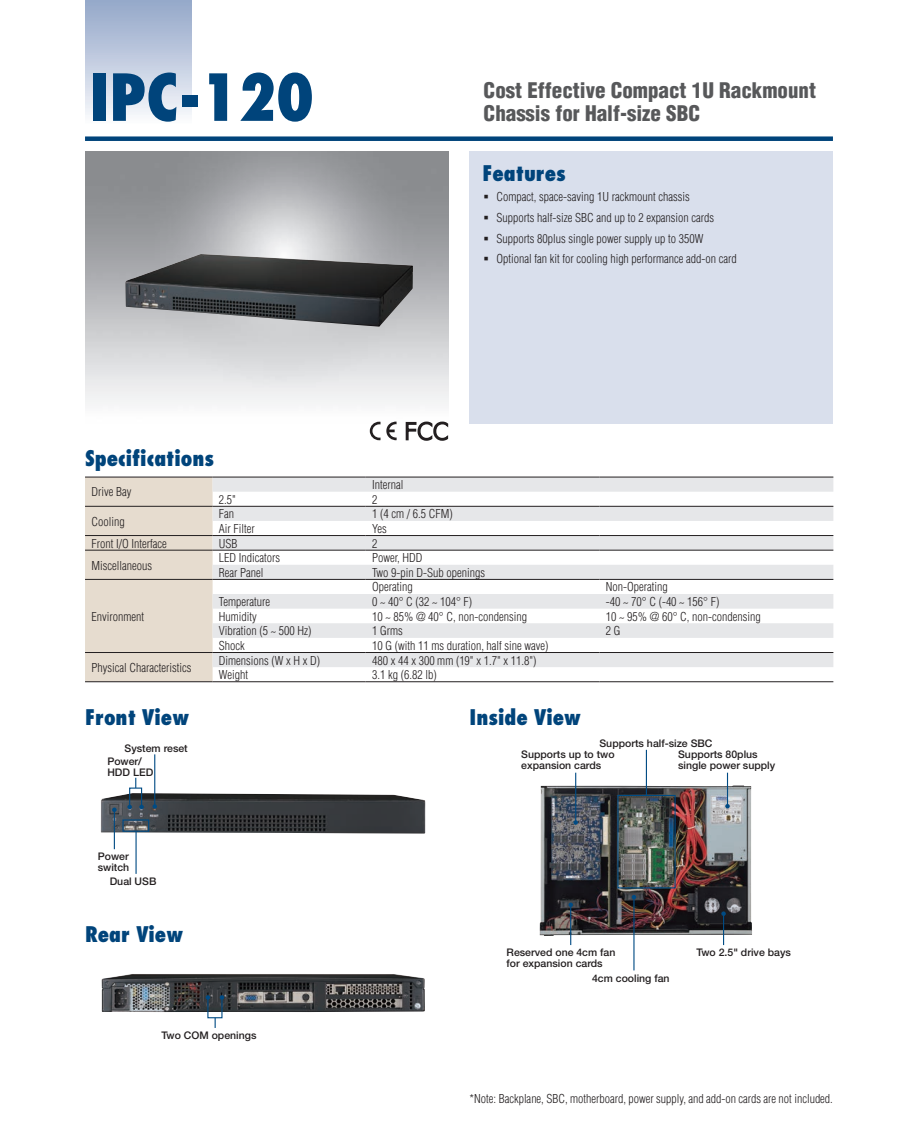
<style>
.page{position:relative;width:918px;height:1127px;background:#fff}
.page>*{position:absolute;margin:0;border:0;box-sizing:border-box;transform-origin:0 0}
.DS_Model_Name_1P{font:800 condensed 63px "Futura";color:#00447b}
.DS_Headline-1P{font:900 condensed 21px/22.5px "Helvetica";color:#57585a}
.DS_Paragraph_Header{font:800 condensed 21px "Futura";color:#00447b}
.DS_Tab-data{font:300 condensed 12px "Helvetica";color:#231f20}
.DS_Body_Text{font:300 condensed 12px "Helvetica";color:#231f20}
.DS_photo_text{font:500 10.5px/10.4px "Helvetica Neue";color:#231f20}
</style>
<div class="page">
<div style="left:85px;top:136px;width:748px;height:5px;background:#00447b"></div>
<div style="left:85px;top:0;width:106px;height:125px;background:linear-gradient(to bottom,#92a5c8,#fafbfd)"></div>
<div style="left:470px;top:151px;width:363px;height:273px;background:#d9dfec"></div>
<div style="left:85px;top:478px;width:128px;height:203px;background:#e6dccf"></div>
<svg style="left:213px;top:478px;width:620px;height:189px;fill:#e6e7e9"></svg>
<hr style="left:85px;top:681px;width:128px;height:1px;background:#231f20">
<hr style="left:213px;top:681px;width:153px;height:1px;background:#231f20">
<hr style="left:366px;top:681px;width:234px;height:1px;background:#231f20">
<hr style="left:600px;top:681px;width:233px;height:1px;background:#231f20">
<hr style="left:85px;top:477px;width:128px;height:1px;background:#231f20">
<hr style="left:213px;top:477px;width:153px;height:1px;background:#231f20">
<hr style="left:366px;top:477px;width:234px;height:1px;background:#231f20">
<hr style="left:600px;top:477px;width:233px;height:1px;background:#231f20">
<hr style="left:85px;top:506px;width:128px;height:1px;background:#231f20">
<hr style="left:213px;top:506px;width:153px;height:1px;background:#231f20">
<hr style="left:366px;top:506px;width:234px;height:1px;background:#231f20">
<hr style="left:600px;top:506px;width:233px;height:1px;background:#231f20">
<hr style="left:85px;top:535px;width:128px;height:1px;background:#231f20">
<hr style="left:213px;top:535px;width:153px;height:1px;background:#231f20">
<hr style="left:366px;top:535px;width:234px;height:1px;background:#231f20">
<hr style="left:600px;top:535px;width:233px;height:1px;background:#231f20">
<hr style="left:85px;top:550px;width:128px;height:1px;background:#231f20">
<hr style="left:213px;top:550px;width:153px;height:1px;background:#231f20">
<hr style="left:366px;top:550px;width:234px;height:1px;background:#231f20">
<hr style="left:600px;top:550px;width:233px;height:1px;background:#231f20">
<hr style="left:85px;top:579px;width:128px;height:1px;background:#231f20">
<hr style="left:85px;top:652px;width:128px;height:1px;background:#231f20">
<hr style="left:213px;top:579px;width:153px;height:1px;background:#231f20">
<hr style="left:366px;top:579px;width:234px;height:1px;background:#231f20">
<hr style="left:600px;top:579px;width:233px;height:1px;background:#231f20">
<hr style="left:213px;top:652px;width:153px;height:1px;background:#231f20">
<hr style="left:366px;top:652px;width:234px;height:1px;background:#231f20">
<hr style="left:600px;top:652px;width:233px;height:1px;background:#231f20">
<svg style="left:370px;top:421px;width:27px;height:20px"></svg>
<svg style="left:405px;top:421px;width:43px;height:20px"></svg>
<img style="left:125px;top:254px;width:288px;height:73px">
<img style="left:101px;top:793px;width:325px;height:40px">
<img style="left:102px;top:974px;width:323px;height:38px">
<img style="left:539px;top:785px;width:213px;height:151px">
<div style="left:129px;top:787px;width:13px;height:20px;border:1px solid #004b84"></div>
<svg style="left:127px;top:805px;width:5px;height:4px"></svg>
<svg style="left:139px;top:805px;width:5px;height:4px"></svg>
<hr style="left:114px;top:810px;width:1px;height:39px;background:#004b84">
<svg style="left:112px;top:807px;width:5px;height:5px"></svg>
<div style="left:122px;top:819px;width:27px;height:13px;border:1px solid #004b84"></div>
<hr style="left:136px;top:831px;width:1px;height:43px;background:#004b84">
<hr style="left:154px;top:754px;width:1px;height:52px;background:#004b84">
<svg style="left:153px;top:804px;width:4px;height:5px"></svg>
<hr style="left:633px;top:897px;width:2px;height:73px;background:#004b84">
<svg style="left:632px;top:895px;width:4px;height:4px"></svg>
<hr style="left:723px;top:914px;width:1px;height:31px;background:#004b84">
<svg style="left:721px;top:911px;width:5px;height:5px"></svg>
<hr style="left:570px;top:905px;width:1px;height:40px;background:#004b84">
<svg style="left:568px;top:902px;width:5px;height:5px"></svg>
<hr style="left:575px;top:773px;width:1px;height:49px;background:#004b84">
<svg style="left:573px;top:820px;width:5px;height:5px"></svg>
<hr style="left:727px;top:773px;width:1px;height:33px;background:#004b84">
<svg style="left:725px;top:804px;width:5px;height:4px"></svg>
<hr style="left:646px;top:750px;width:1px;height:46px;background:#004b84">
<div style="left:617px;top:795px;width:59px;height:93px;border:1px solid #004b84"></div>
<div style="left:207px;top:997px;width:16px;height:21px;border:1px solid #004b84"></div>
<svg style="left:206px;top:995px;width:4px;height:5px"></svg>
<svg style="left:220px;top:995px;width:4px;height:5px"></svg>
<p class="DS_Model_Name_1P" style="left:89px;top:57px;width:227px">IPC-120</p>
<p class="DS_Headline-1P" style="left:484px;top:79px;width:334px">Cost Effective Compact 1U Rackmount<br>Chassis for Half-size SBC</p>
<h2 class="DS_Paragraph_Header" style="left:482px;top:160px;width:85px">Features</h2>
<p class="DS_Body_Text" style="left:496px;top:190px;width:195px">Compact, space-saving 1U rackmount chassis</p>
<p class="DS_Body_Text" style="left:496px;top:211px;width:219px">Supports half-size SBC and up to 2 expansion cards</p>
<p class="DS_Body_Text" style="left:496px;top:231px;width:209px">Supports 80plus single power supply up to 350W</p>
<p class="DS_Body_Text" style="left:496px;top:252px;width:242px">Optional fan kit for cooling high performance add-on card</p>
<p class="DS_Paragraph_Header" style="left:85px;top:445px;width:131px">Specifications</p>
<p class="DS_Tab-data" style="left:91px;top:485px;width:42px">Drive Bay</p>
<p class="DS_Tab-data" style="left:372px;top:478px;width:33px">Internal</p>
<p class="DS_Tab-data" style="left:219px;top:492px;width:19px">2.5"</p>
<p class="DS_Tab-data" style="left:372px;top:492px;width:7px">2</p>
<p class="DS_Tab-data" style="left:91px;top:514px;width:35px">Cooling</p>
<p class="DS_Tab-data" style="left:219px;top:507px;width:17px">Fan</p>
<p class="DS_Tab-data" style="left:372px;top:507px;width:82px">1 (4 cm / 6.5 CFM)</p>
<p class="DS_Tab-data" style="left:219px;top:522px;width:37px">Air Filter</p>
<p class="DS_Tab-data" style="left:372px;top:522px;width:16px">Yes</p>
<p class="DS_Tab-data" style="left:91px;top:536px;width:77px">Front I/O Interface</p>
<p class="DS_Tab-data" style="left:219px;top:536px;width:20px">USB</p>
<p class="DS_Tab-data" style="left:372px;top:536px;width:7px">2</p>
<p class="DS_Tab-data" style="left:91px;top:558px;width:62px">Miscellaneous</p>
<p class="DS_Tab-data" style="left:219px;top:551px;width:63px">LED Indicators</p>
<p class="DS_Tab-data" style="left:372px;top:551px;width:52px">Power, HDD</p>
<p class="DS_Tab-data" style="left:219px;top:565px;width:46px">Rear Panel</p>
<p class="DS_Tab-data" style="left:372px;top:565px;width:115px">Two 9-pin D-Sub openings</p>
<p class="DS_Tab-data" style="left:91px;top:609px;width:54px">Environment</p>
<p class="DS_Tab-data" style="left:91px;top:660px;width:101px">Physical Characteristics</p>
<p class="DS_Paragraph_Header" style="left:85px;top:704px;width:106px">Front View</p>
<p class="DS_photo_text" style="left:125px;top:743px;width:65px">System reset</p>
<p class="DS_photo_text" style="left:107px;top:756px;width:47px">Power/<br>HDD LED</p>
<p class="DS_Tab-data" style="left:372px;top:580px;width:42px">Operating</p>
<p class="DS_Tab-data" style="left:606px;top:580px;width:63px">Non-Operating</p>
<p class="DS_Tab-data" style="left:219px;top:595px;width:53px">Temperature</p>
<p class="DS_Tab-data" style="left:372px;top:595px;width:102px">0 ~ 40° C (32 ~ 104° F)</p>
<p class="DS_Tab-data" style="left:606px;top:595px;width:115px">-40 ~ 70° C (-40 ~ 156° F)</p>
<p class="DS_Tab-data" style="left:219px;top:609px;width:39px">Humidity</p>
<p class="DS_Tab-data" style="left:372px;top:609px;width:156px">10 ~ 85% @ 40° C, non-condensing</p>
<p class="DS_Tab-data" style="left:606px;top:609px;width:156px">10 ~ 95% @ 60° C, non-condensing</p>
<p class="DS_Tab-data" style="left:219px;top:624px;width:94px">Vibration (5 ~ 500 Hz)</p>
<p class="DS_Tab-data" style="left:372px;top:624px;width:32px">1 Grms</p>
<p class="DS_Tab-data" style="left:606px;top:624px;width:16px">2 G</p>
<p class="DS_Tab-data" style="left:219px;top:639px;width:27px">Shock</p>
<p class="DS_Tab-data" style="left:372px;top:639px;width:178px">10 G (with 11 ms duration, half sine wave)</p>
<p class="DS_Tab-data" style="left:219px;top:653px;width:103px">Dimensions (W x H x D)</p>
<p class="DS_Tab-data" style="left:372px;top:653px;width:166px">480 x 44 x 300 mm (19" x 1.7" x 11.8")</p>
<p class="DS_Tab-data" style="left:219px;top:668px;width:31px">Weight</p>
<p class="DS_Tab-data" style="left:372px;top:668px;width:66px">3.1 kg (6.82 lb)</p>
<p class="DS_Paragraph_Header" style="left:470px;top:704px;width:113px">Inside View</p>
<p class="DS_photo_text" style="left:600px;top:738px;width:115px">Supports half-size SBC</p>
<p class="DS_photo_text" style="left:521px;top:749px;width:95px">Supports up to two expansion cards</p>
<p class="DS_photo_text" style="left:678px;top:749px;width:99px">Supports 80plus single power supply</p>
<p class="DS_photo_text" style="left:98px;top:851px;width:33px">Power switch</p>
<p class="DS_photo_text" style="left:110px;top:875px;width:48px">Dual USB</p>
<p class="DS_Paragraph_Header" style="left:85px;top:921px;width:100px">Rear View</p>
<p class="DS_photo_text" style="left:507px;top:947px;width:110px">Reserved one 4cm fan for expansion cards</p>
<p class="DS_photo_text" style="left:592px;top:973px;width:79px">4cm cooling fan</p>
<p class="DS_photo_text" style="left:696px;top:947px;width:96px">Two 2.5" drive bays</p>
<p class="DS_photo_text" style="left:162px;top:1030px;width:96px">Two COM openings</p>
<p class="DS_Body_Text" style="left:470px;top:1091px;width:365px">*Note: Backplane, SBC, motherboard, power supply, and add-on cards are not included.</p>
</div>
